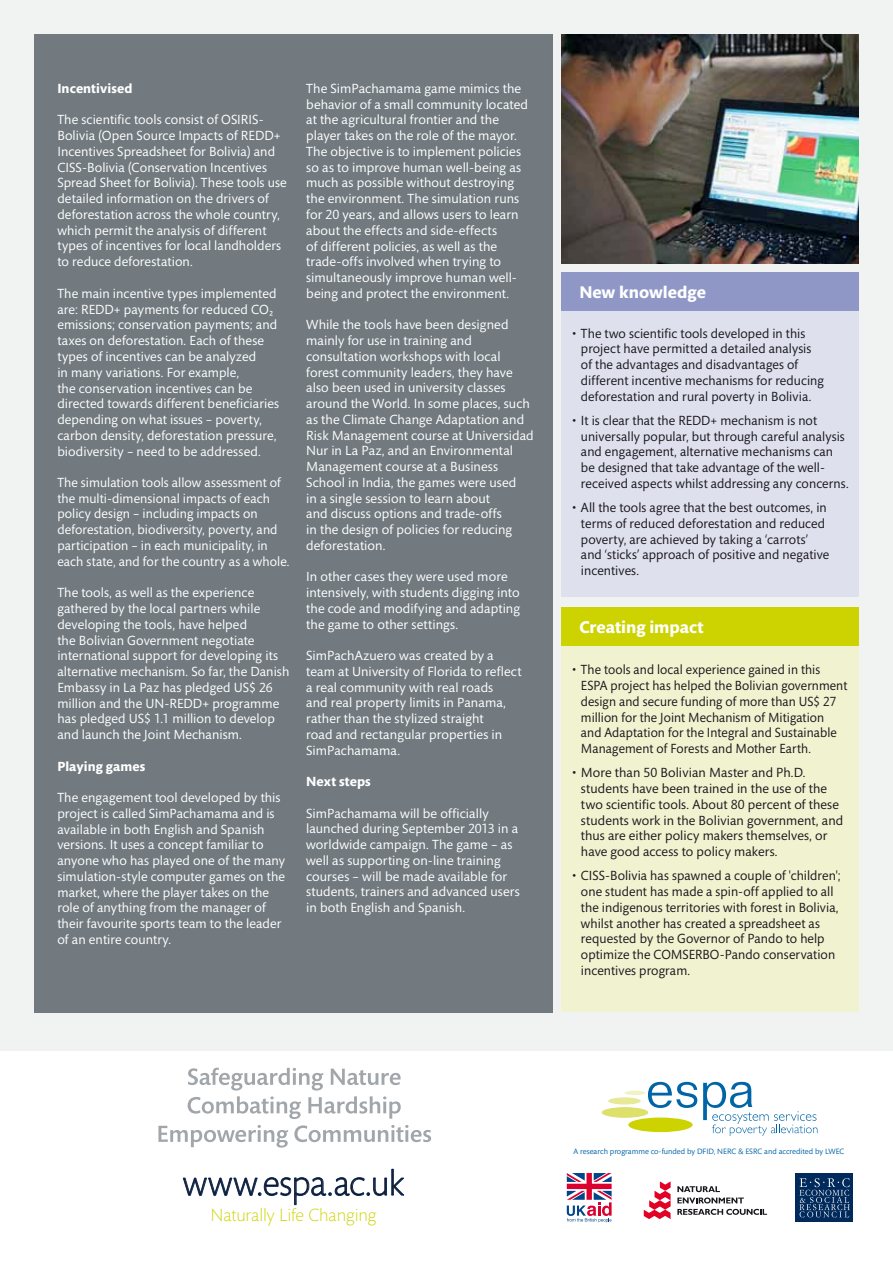
<style>
.page{position:relative;width:893px;height:1263px;background:#fff}
.page>*{position:absolute;margin:0;border:0;box-sizing:border-box;transform-origin:0 0}
.t1{font:300 36px "Mundo Sans";letter-spacing:-.01em;color:#1a171c}
.t2{font:300 18px "Mundo Sans";letter-spacing:-.01em;color:#ccd300}
.t3{font:700 17.25px "Mundo Sans";color:#fff}
.t4{font:13.5px/15.8px "Mundo Sans";letter-spacing:.005em;color:#fff}
.t5{font:13.5px/15.8px "Mundo Sans";letter-spacing:.005em;color:#1a171c}
.t6{font:13.5px/15.8px "Mundo Sans";letter-spacing:.005em;color:#1a171c;scale:.95 1}
.t7{font:700 13.5px "Mundo Sans";letter-spacing:.01em;color:#fff}
.t8{font:7.95px "Mundo Sans";color:#0065a7}
</style>
<div class="page">
<div style="left:0;top:0;width:893px;height:1050px;background:#f0f3f1"></div>
<div style="left:34px;top:34px;width:519px;height:978px;background:#727a7f"></div>
<div style="left:561px;top:309px;width:298px;height:287px;background:#d9daec"></div>
<div style="left:561px;top:638px;width:298px;height:374px;background:#f0f2d0"></div>
<svg style="left:567px;top:1173px;width:45px;height:49px"></svg>
<svg style="left:677px;top:1186px;width:67px;height:17px"></svg>
<svg style="left:677px;top:1209px;width:90px;height:6px"></svg>
<svg style="left:644px;top:1181px;width:27px;height:38px"></svg>
<svg style="left:795px;top:1173px;width:58px;height:1px"></svg>
<div style="left:795px;top:1174px;width:58px;height:48px;background:#002a5c"></div>
<svg style="left:799px;top:1178px;width:51px;height:39px"></svg>
<svg style="left:648px;top:1082px;width:49px;height:26px"></svg>
<svg style="left:703px;top:1082px;width:114px;height:54px"></svg>
<div style="left:628px;top:1117px;width:65px;height:15px;background:#ccd300;border-radius:50%"></div>
<div style="left:602px;top:1107px;width:46px;height:11px;background:#dde06a;border-radius:50%"></div>
<div style="left:608px;top:1097px;width:33px;height:7px;background:#e7e999;border-radius:50%"></div>
<div style="left:625px;top:1090px;width:20px;height:5px;background:#f1f2c6;border-radius:50%"></div>
<div style="left:561px;top:272px;width:298px;height:39px;background:#8f97c7"></div>
<div style="left:561px;top:607px;width:298px;height:38px;background:#ccd300"></div>
<svg style="left:182px;top:1168px;width:222px;height:37px"></svg>
<img style="left:561px;top:35px;width:298px;height:229px">
<svg style="left:158px;top:1125px;width:273px;height:22px"></svg>
<svg style="left:188px;top:1096px;width:213px;height:23px"></svg>
<svg style="left:188px;top:1068px;width:213px;height:22px"></svg>
<p class="t7" style="left:57px;top:81px;width:77px">Incentivised</p>
<p class="t4" style="left:57px;top:112px;width:231px">The scientific tools consist of OSIRIS-Bolivia (Open Source Impacts of REDD+ Incentives Spreadsheet for Bolivia) and CISS-Bolivia (Conservation Incentives Spread Sheet for Bolivia). These tools use detailed information on the drivers of deforestation across the whole country, which permit the analysis of different types of incentives for local landholders to reduce deforestation.</p>
<p class="t4" style="left:57px;top:286px;width:223px">The main incentive types implemented are: REDD+ payments for reduced CO² emissions; conservation payments; and taxes on deforestation. Each of these types of incentives can be analyzed<br>in many variations. For example,<br>the conservation incentives can be directed towards different beneficiaries depending on what issues – poverty, carbon density, deforestation pressure, biodiversity – need to be addressed.</p>
<p class="t4" style="left:57px;top:475px;width:234px">The simulation tools allow assessment of the multi-dimensional impacts of each policy design – including impacts on deforestation, biodiversity, poverty, and participation – in each municipality, in each state, and for the country as a whole.</p>
<p class="t4" style="left:57px;top:585px;width:233px">The tools, as well as the experience gathered by the local partners while developing the tools, have helped<br>the Bolivian Government negotiate international support for developing its alternative mechanism. So far, the Danish Embassy in La Paz has pledged US$ 26 million and the UN-REDD+ programme has pledged US$ 1.1 million to develop and launch the Joint Mechanism.</p>
<p class="t7" style="left:57px;top:758px;width:90px">Playing games</p>
<p class="t4" style="left:57px;top:790px;width:229px">The engagement tool developed by this project is called SimPachamama and is available in both English and Spanish versions. It uses a concept familiar to anyone who has played one of the many simulation-style computer games on the market, where the player takes on the role of anything from the manager of their favourite sports team to the leader of an entire country.</p>
<p class="t4" style="left:306px;top:81px;width:223px">The SimPachamama game mimics the behavior of a small community located at the agricultural frontier and the player takes on the role of the mayor.<br>The objective is to implement policies so as to improve human well-being as much as possible without destroying the environment. The simulation runs for 20 years, and allows users to learn about the effects and side-effects<br>of different policies, as well as the trade-offs involved when trying to simultaneously improve human well&shy;being and protect the environment.</p>
<p class="t4" style="left:306px;top:317px;width:229px">While the tools have been designed mainly for use in training and consultation workshops with local forest community leaders, they have also been used in university classes around the World. In some places, such as the Climate Change Adaptation and Risk Management course at Universidad Nur in La Paz, and an Environmental Management course at a Business School in India, the games were used<br>in a single session to learn about<br>and discuss options and trade-offs<br>in the design of policies for reducing deforestation.</p>
<p class="t4" style="left:306px;top:569px;width:215px">In other cases they were used more intensively, with students digging into the code and modifying and adapting the game to other settings.</p>
<p class="t4" style="left:306px;top:648px;width:217px">SimPachAzuero was created by a team at University of Florida to reflect a real community with real roads<br>and real property limits in Panama, rather than the stylized straight<br>road and rectangular properties in<br>SimPachamama.</p>
<p class="t7" style="left:306px;top:774px;width:66px">Next steps</p>
<p class="t4" style="left:306px;top:806px;width:215px">SimPachamama will be officially launched during September 2013 in a worldwide campaign. The game – as well as supporting on-line training courses – will be made available for students, trainers and advanced users in both English and Spanish.</p>
<p class="t3" style="left:579px;top:283px;width:128px">New knowledge</p>
<p class="t5" style="left:581px;top:326px;width:244px;text-indent:-8px">• The two scientific tools developed in this project have permitted a detailed analysis of the advantages and disadvantages of different incentive mechanisms for reducing deforestation and rural poverty in Bolivia.</p>
<p class="t5" style="left:581px;top:413px;width:269px;text-indent:-8px">• It is clear that the REDD+ mechanism is not universally popular, but through careful analysis and engagement, alternative mechanisms can be designed that take advantage of the well&shy;received aspects whilst addressing any concerns.</p>
<p class="t5" style="left:581px;top:500px;width:250px;text-indent:-8px">• All the tools agree that the best outcomes, in terms of reduced deforestation and reduced poverty, are achieved by taking a ‘carrots’ and ‘sticks’ approach of positive and negative incentives.</p>
<p class="t3" style="left:579px;top:617px;width:126px">Creating impact</p>
<p class="t6" style="left:581px;top:662px;width:282px;text-indent:-9px">• The tools and local experience gained in this ESPA project has helped the Bolivian government design and secure funding of more than US$ 27 million for the Joint Mechanism of Mitigation and Adaptation for the Integral and Sustainable Management of Forests and Mother Earth.</p>
<p class="t5" style="left:581px;top:765px;width:264px;text-indent:-9px">• More than 50 Bolivian Master and Ph.D. students have been trained in the use of the two scientific tools. About 80 percent of these students work in the Bolivian government, and thus are either policy makers themselves, or have good access to policy makers.</p>
<p class="t5" style="left:581px;top:868px;width:261px;text-indent:-8px">• CISS-Bolivia has spawned a couple of 'children'; one student has made a spin-off applied to all the indigenous territories with forest in Bolivia, whilst another has created a spreadsheet as requested by the Governor of Pando to help optimize the COMSERBO-Pando conservation incentives program.</p>
<h1 class="t1" style="left:183px;top:1164px;width:223px">www.espa.ac.uk</h1>
<h2 class="t2" style="left:211px;top:1206px;width:167px">Naturally Life Changing</h2>
<p class="t8" style="left:574px;top:1147px;width:272px">A research programme co-funded by DFID, NERC &amp; ESRC and accredited by LWEC</p>
</div>
